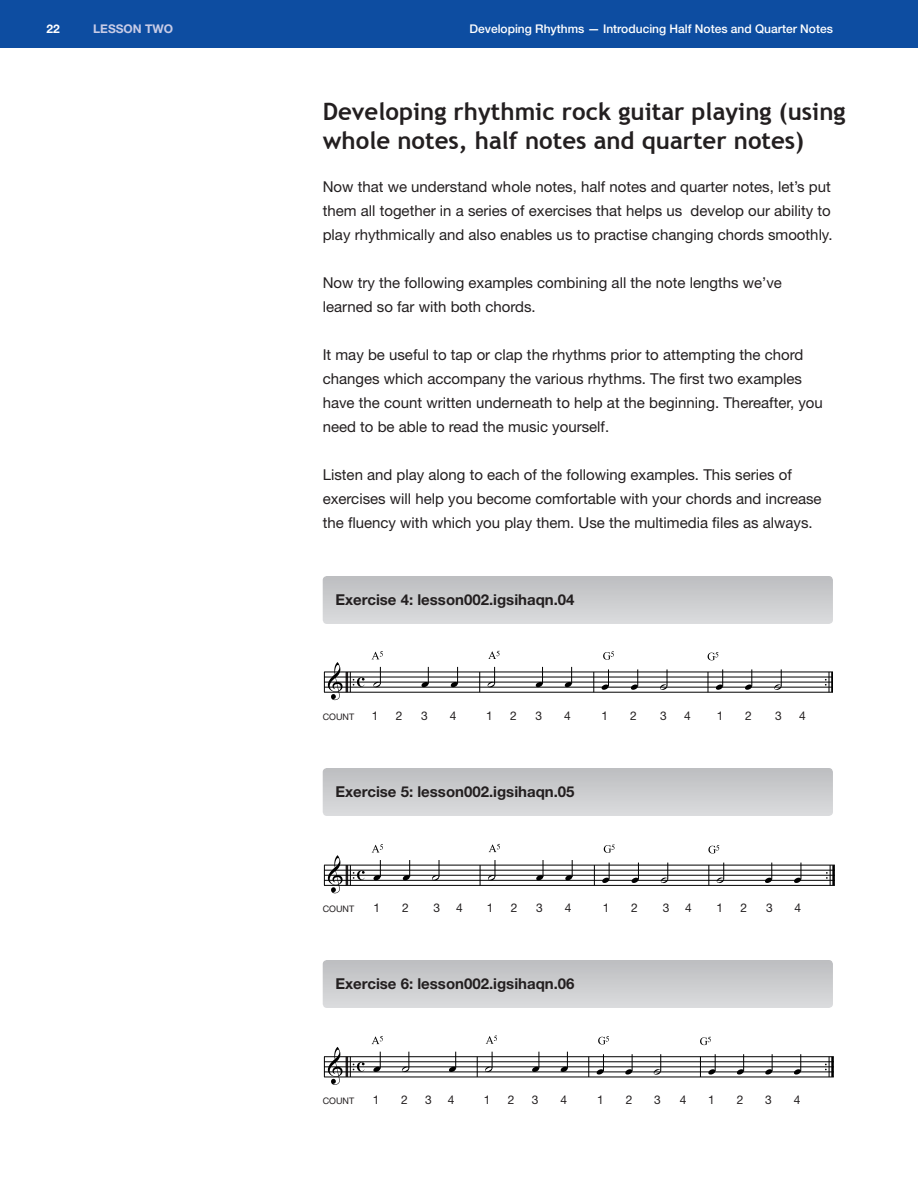
<style>
.page{position:relative;width:918px;height:1188px;background:#fff}
.page>*{position:absolute;margin:0;border:0;box-sizing:border-box;transform-origin:0 0}
.t1{font:700 24px/28.8px "Trebuchet MS";color:#231f20}
.t2{font:15px/24px "Helvetica Neue";color:#231f20}
.t3{font:700 15px "Helvetica Neue";color:#231f20}
.t4{font:500 12px "Helvetica Neue LT Std";color:#fff}
.t5{font:12px "Helvetica Neue";color:#231f20}
.t6{font:700 12px "Helvetica Neue LT Std";color:#c7cbe6}
.t7{font:700 12px "Helvetica Neue LT Std";color:#fff}
.t8{font:9px "Helvetica Neue";color:#231f20}
</style>
<div class="page">
<div style="left:0;top:0;width:918px;height:48px;background:#0d4da1"></div>
<svg style="left:323px;top:576px;width:510px;height:48px;background:#cbccce"></svg>
<svg style="left:323px;top:768px;width:510px;height:48px;background:#cbccce"></svg>
<svg style="left:323px;top:960px;width:510px;height:48px;background:#cbccce"></svg>
<hr style="left:346px;top:672px;width:2px;height:20px;background:#231f20">
<svg style="left:350px;top:673px;width:15px;height:19px"></svg>
<svg style="left:479px;top:673px;width:1px;height:19px"></svg>
<svg style="left:593px;top:673px;width:1px;height:19px"></svg>
<svg style="left:708px;top:673px;width:1px;height:19px"></svg>
<hr style="left:831px;top:672px;width:2px;height:20px;background:#000">
<svg style="left:825px;top:673px;width:5px;height:19px"></svg>
<hr style="left:324px;top:692px;width:509px;height:1px;background:#000">
<hr style="left:324px;top:687px;width:509px;height:1px;background:#000">
<hr style="left:324px;top:682px;width:509px;height:1px;background:#000">
<hr style="left:324px;top:677px;width:509px;height:1px;background:#000">
<hr style="left:324px;top:672px;width:509px;height:1px;background:#000">
<svg style="left:324px;top:662px;width:19px;height:38px"></svg>
<svg style="left:372px;top:651px;width:11px;height:8px"></svg>
<svg style="left:373px;top:667px;width:8px;height:20px"></svg>
<svg style="left:422px;top:667px;width:7px;height:20px"></svg>
<svg style="left:451px;top:667px;width:7px;height:20px"></svg>
<svg style="left:488px;top:651px;width:12px;height:8px"></svg>
<svg style="left:488px;top:667px;width:7px;height:20px"></svg>
<svg style="left:536px;top:667px;width:7px;height:20px"></svg>
<svg style="left:565px;top:667px;width:7px;height:20px"></svg>
<svg style="left:603px;top:651px;width:11px;height:9px"></svg>
<svg style="left:602px;top:669px;width:7px;height:21px"></svg>
<svg style="left:631px;top:669px;width:8px;height:21px"></svg>
<svg style="left:660px;top:669px;width:8px;height:21px"></svg>
<svg style="left:708px;top:652px;width:10px;height:8px"></svg>
<svg style="left:716px;top:669px;width:7px;height:21px"></svg>
<svg style="left:745px;top:669px;width:8px;height:21px"></svg>
<svg style="left:774px;top:669px;width:8px;height:21px"></svg>
<hr style="left:346px;top:865px;width:2px;height:20px;background:#231f20">
<svg style="left:350px;top:866px;width:15px;height:19px"></svg>
<svg style="left:480px;top:866px;width:1px;height:19px"></svg>
<svg style="left:594px;top:866px;width:1px;height:19px"></svg>
<svg style="left:708px;top:866px;width:1px;height:19px"></svg>
<hr style="left:832px;top:865px;width:2px;height:20px;background:#000">
<svg style="left:826px;top:866px;width:5px;height:19px"></svg>
<hr style="left:324px;top:885px;width:510px;height:1px;background:#000">
<hr style="left:324px;top:880px;width:510px;height:1px;background:#000">
<hr style="left:324px;top:875px;width:510px;height:1px;background:#000">
<hr style="left:324px;top:870px;width:510px;height:1px;background:#000">
<hr style="left:324px;top:865px;width:510px;height:1px;background:#000">
<svg style="left:324px;top:855px;width:19px;height:38px"></svg>
<svg style="left:372px;top:844px;width:11px;height:8px"></svg>
<svg style="left:373px;top:860px;width:8px;height:20px"></svg>
<svg style="left:403px;top:860px;width:7px;height:20px"></svg>
<svg style="left:432px;top:860px;width:8px;height:20px"></svg>
<svg style="left:489px;top:844px;width:11px;height:8px"></svg>
<svg style="left:488px;top:860px;width:8px;height:20px"></svg>
<svg style="left:536px;top:860px;width:8px;height:20px"></svg>
<svg style="left:565px;top:860px;width:8px;height:20px"></svg>
<svg style="left:604px;top:844px;width:11px;height:9px"></svg>
<svg style="left:602px;top:863px;width:8px;height:20px"></svg>
<svg style="left:632px;top:863px;width:7px;height:20px"></svg>
<svg style="left:661px;top:863px;width:8px;height:20px"></svg>
<svg style="left:708px;top:845px;width:11px;height:9px"></svg>
<svg style="left:717px;top:863px;width:7px;height:20px"></svg>
<svg style="left:765px;top:863px;width:8px;height:20px"></svg>
<svg style="left:794px;top:863px;width:8px;height:20px"></svg>
<hr style="left:346px;top:1057px;width:2px;height:20px;background:#231f20">
<svg style="left:350px;top:1057px;width:15px;height:20px"></svg>
<svg style="left:477px;top:1057px;width:1px;height:20px"></svg>
<svg style="left:588px;top:1057px;width:1px;height:20px"></svg>
<svg style="left:700px;top:1057px;width:1px;height:20px"></svg>
<hr style="left:831px;top:1057px;width:2px;height:20px;background:#000">
<svg style="left:825px;top:1057px;width:5px;height:20px"></svg>
<hr style="left:324px;top:1077px;width:509px;height:1px;background:#000">
<hr style="left:324px;top:1072px;width:509px;height:1px;background:#000">
<hr style="left:324px;top:1067px;width:509px;height:1px;background:#000">
<hr style="left:324px;top:1062px;width:509px;height:1px;background:#000">
<hr style="left:324px;top:1056px;width:509px;height:1px;background:#000">
<svg style="left:324px;top:1047px;width:19px;height:38px"></svg>
<svg style="left:372px;top:1036px;width:11px;height:8px"></svg>
<svg style="left:373px;top:1052px;width:8px;height:20px"></svg>
<svg style="left:402px;top:1052px;width:8px;height:20px"></svg>
<svg style="left:449px;top:1052px;width:7px;height:20px"></svg>
<svg style="left:486px;top:1035px;width:11px;height:9px"></svg>
<svg style="left:485px;top:1052px;width:8px;height:20px"></svg>
<svg style="left:532px;top:1052px;width:8px;height:20px"></svg>
<svg style="left:561px;top:1052px;width:7px;height:20px"></svg>
<svg style="left:598px;top:1036px;width:11px;height:9px"></svg>
<svg style="left:597px;top:1054px;width:7px;height:21px"></svg>
<svg style="left:625px;top:1054px;width:8px;height:21px"></svg>
<svg style="left:654px;top:1054px;width:7px;height:21px"></svg>
<svg style="left:700px;top:1037px;width:11px;height:8px"></svg>
<svg style="left:708px;top:1054px;width:8px;height:21px"></svg>
<svg style="left:737px;top:1054px;width:7px;height:21px"></svg>
<svg style="left:765px;top:1054px;width:8px;height:21px"></svg>
<svg style="left:794px;top:1054px;width:8px;height:21px"></svg>
<p class="t7" style="left:46px;top:21px;width:15px">22</p>
<p class="t6" style="left:93px;top:21px;width:82px">LESSON TWO</p>
<p class="t4" style="left:470px;top:22px;width:365px">Developing Rhythms — Introducing Half Notes and Quarter Notes</p>
<h1 class="t1" style="left:323px;top:97px;width:524px">Developing rhythmic rock guitar playing (using whole notes, half notes and quarter notes)</h1>
<p class="t2" style="left:323px;top:174px;width:511px;text-align:justify">Now that we understand whole notes, half notes and quarter notes, let’s put them all together in a series of exercises that helps us develop our ability to play rhythmically and also enables us to practise changing chords smoothly.</p>
<p class="t2" style="left:323px;top:270px;width:461px">Now try the following examples combining all the note lengths we’ve learned so far with both chords.</p>
<p class="t2" style="left:323px;top:342px;width:502px">It may be useful to tap or clap the rhythms prior to attempting the chord changes which accompany the various rhythms. The first two examples have the count written underneath to help at the beginning. Thereafter, you need to be able to read the music yourself.</p>
<p class="t2" style="left:323px;top:462px;width:500px">Listen and play along to each of the following examples. This series of exercises will help you become comfortable with your chords and increase the fluency with which you play them. Use the multimedia files as always.</p>
<p class="t3" style="left:335px;top:590px;width:241px">Exercise 4: lesson002.igsihaqn.04</p>
<p class="t8" style="left:323px;top:711px;width:33px">COUNT</p>
<p class="t5" style="left:372px;top:709px;width:8px">1</p>
<p class="t5" style="left:396px;top:709px;width:8px">2</p>
<p class="t5" style="left:421px;top:709px;width:8px">3</p>
<p class="t5" style="left:450px;top:709px;width:8px">4</p>
<p class="t5" style="left:486px;top:709px;width:8px">1</p>
<p class="t5" style="left:510px;top:709px;width:8px">2</p>
<p class="t5" style="left:536px;top:709px;width:8px">3</p>
<p class="t5" style="left:564px;top:709px;width:8px">4</p>
<p class="t5" style="left:602px;top:709px;width:8px">1</p>
<p class="t5" style="left:630px;top:709px;width:8px">2</p>
<p class="t5" style="left:660px;top:709px;width:8px">3</p>
<p class="t5" style="left:684px;top:709px;width:8px">4</p>
<p class="t5" style="left:717px;top:709px;width:8px">1</p>
<p class="t5" style="left:745px;top:709px;width:8px">2</p>
<p class="t5" style="left:775px;top:709px;width:8px">3</p>
<p class="t5" style="left:799px;top:709px;width:8px">4</p>
<p class="t3" style="left:335px;top:782px;width:241px">Exercise 5: lesson002.igsihaqn.05</p>
<p class="t8" style="left:323px;top:903px;width:33px">COUNT</p>
<p class="t5" style="left:374px;top:901px;width:8px">1</p>
<p class="t5" style="left:402px;top:901px;width:8px">2</p>
<p class="t5" style="left:434px;top:901px;width:8px">3</p>
<p class="t5" style="left:456px;top:901px;width:8px">4</p>
<p class="t5" style="left:487px;top:901px;width:8px">1</p>
<p class="t5" style="left:511px;top:901px;width:8px">2</p>
<p class="t5" style="left:536px;top:901px;width:8px">3</p>
<p class="t5" style="left:565px;top:901px;width:8px">4</p>
<p class="t5" style="left:603px;top:901px;width:8px">1</p>
<p class="t5" style="left:631px;top:901px;width:8px">2</p>
<p class="t5" style="left:663px;top:901px;width:8px">3</p>
<p class="t5" style="left:685px;top:901px;width:8px">4</p>
<p class="t5" style="left:717px;top:901px;width:8px">1</p>
<p class="t5" style="left:741px;top:901px;width:8px">2</p>
<p class="t5" style="left:766px;top:901px;width:8px">3</p>
<p class="t5" style="left:795px;top:901px;width:8px">4</p>
<p class="t3" style="left:335px;top:974px;width:241px">Exercise 6: lesson002.igsihaqn.06</p>
<p class="t8" style="left:323px;top:1095px;width:33px">COUNT</p>
<p class="t5" style="left:373px;top:1093px;width:8px">1</p>
<p class="t5" style="left:401px;top:1093px;width:8px">2</p>
<p class="t5" style="left:425px;top:1093px;width:8px">3</p>
<p class="t5" style="left:448px;top:1093px;width:8px">4</p>
<p class="t5" style="left:484px;top:1093px;width:8px">1</p>
<p class="t5" style="left:508px;top:1093px;width:8px">2</p>
<p class="t5" style="left:532px;top:1093px;width:8px">3</p>
<p class="t5" style="left:560px;top:1093px;width:8px">4</p>
<p class="t5" style="left:597px;top:1093px;width:8px">1</p>
<p class="t5" style="left:626px;top:1093px;width:8px">2</p>
<p class="t5" style="left:654px;top:1093px;width:8px">3</p>
<p class="t5" style="left:680px;top:1093px;width:8px">4</p>
<p class="t5" style="left:708px;top:1093px;width:8px">1</p>
<p class="t5" style="left:737px;top:1093px;width:8px">2</p>
<p class="t5" style="left:765px;top:1093px;width:8px">3</p>
<p class="t5" style="left:794px;top:1093px;width:8px">4</p>
</div>
